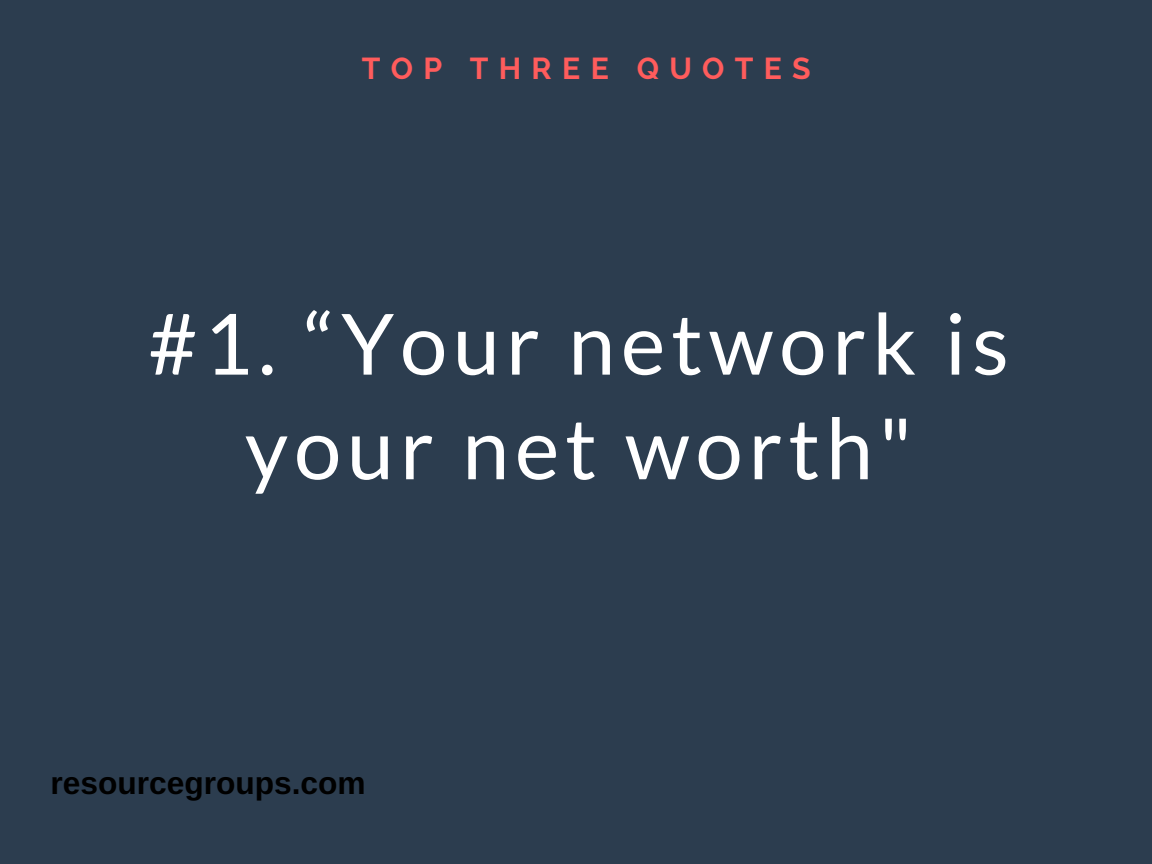
<style>
.page{position:relative;width:1152px;height:864px;background:#2c3d4f}
.page>*{position:absolute;margin:0;border:0;box-sizing:border-box;transform-origin:0 0}
.t1{font:84.45px/104.7px "Lato";letter-spacing:.07em;color:#fff;text-align:center}
.t2{font:700 31.65px "Arimo";color:#000}
.t3{font:700 30.15px "Raleway";letter-spacing:.34em;color:#ff5c5c}
</style>
<div class="page">
<p class="t3" style="left:362px;top:50px;width:450px">TOP THREE QUOTES</p>
<p class="t1" style="left:148px;top:290px;width:862px">#1. “Your network is your net worth"</p>
<p class="t2" style="left:51px;top:766px;width:317px">resourcegroups.com</p>
</div>
